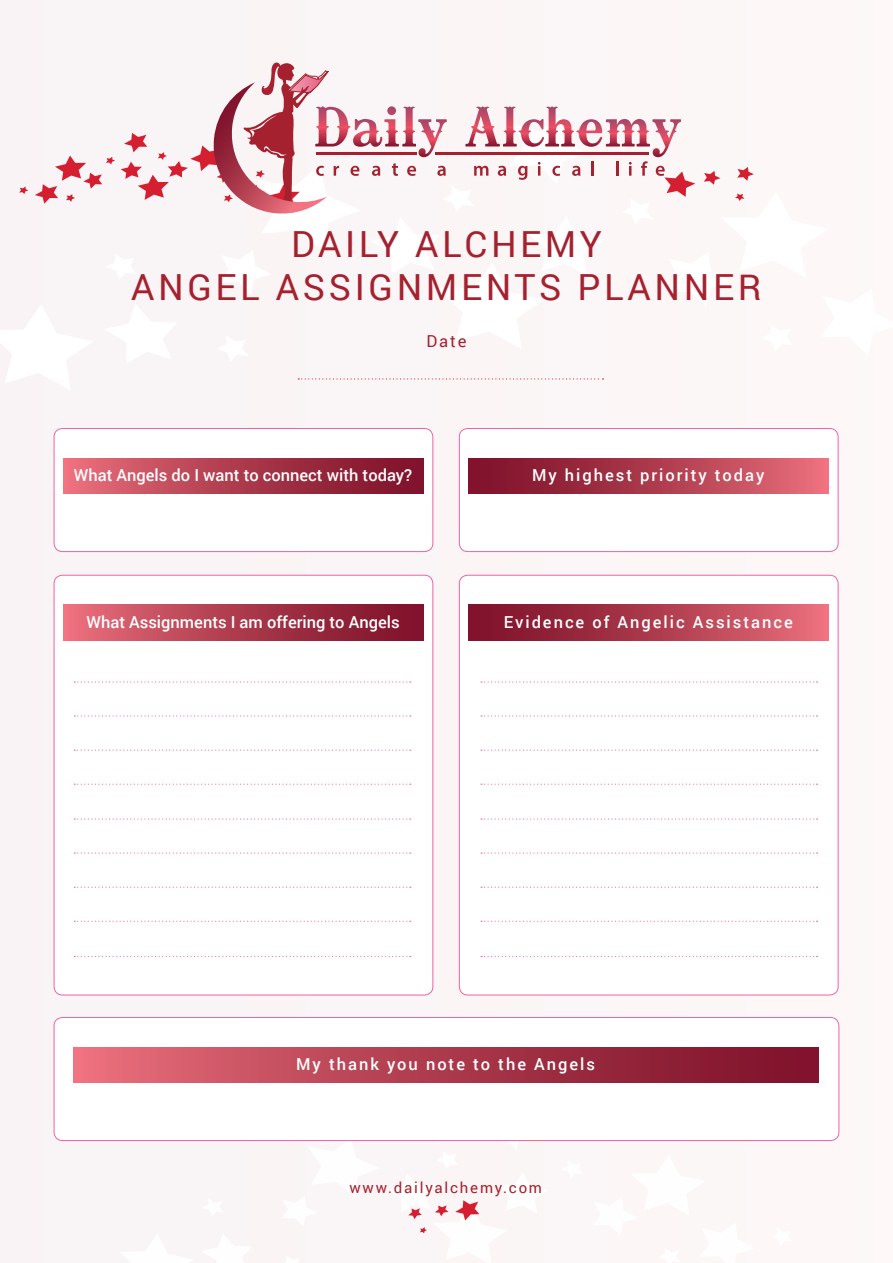
<style>
.page{position:relative;width:893px;height:1263px;background:#fbf5f6}
.page>*{position:absolute;margin:0;border:0;box-sizing:border-box;transform-origin:0 0}
.t1{font:36px/43.2px "Roboto";letter-spacing:.1em;color:#a5212f;text-align:center}
.t2{font:500 16.5px "Roboto";letter-spacing:.115em;color:#fff}
.t3{font:500 16.5px "Roboto";color:#fff}
.t4{font:16.5px "Roboto";color:#a5212f}
.t5{font:15px "Roboto";letter-spacing:.12em;color:#a5212f}
</style>
<div class="page">
<svg style="left:281px;top:1140px;width:99px;height:1px"></svg>
<svg style="left:386px;top:1140px;width:162px;height:94px"></svg>
<div style="left:54px;top:428px;width:379px;height:124px;background:#fff;border-radius:9px"></div>
<div style="left:54px;top:428px;width:379px;height:124px;border:1px solid #f063a4;border-radius:9px"></div>
<div style="left:54px;top:575px;width:379px;height:420px;background:#fff;border-radius:9px"></div>
<div style="left:54px;top:1017px;width:785px;height:123px;background:#fff;border-radius:9px"></div>
<div style="left:54px;top:1017px;width:785px;height:123px;border:1px solid #f063a4;border-radius:9px"></div>
<div style="left:459px;top:428px;width:379px;height:124px;background:#fff;border-radius:9px"></div>
<div style="left:459px;top:428px;width:379px;height:124px;border:1px solid #f063a4;border-radius:9px"></div>
<div style="left:459px;top:575px;width:379px;height:420px;background:#fff;border-radius:9px"></div>
<div style="left:63px;top:458px;width:360px;height:35px;background:linear-gradient(to right,#e76d79,#780c25)"></div>
<div style="left:63px;top:605px;width:360px;height:35px;background:linear-gradient(to right,#e76d79,#780c25)"></div>
<div style="left:73px;top:1047px;width:746px;height:35px;background:linear-gradient(to right,#e76d79,#770b24)"></div>
<div style="left:468px;top:458px;width:360px;height:35px;background:linear-gradient(to right,#770b24,#e66c79)"></div>
<div style="left:468px;top:605px;width:360px;height:35px;background:linear-gradient(to right,#770b24,#e66c79)"></div>
<svg style="left:74px;top:681px;width:337px;height:2px"></svg>
<svg style="left:74px;top:818px;width:337px;height:2px"></svg>
<svg style="left:74px;top:750px;width:337px;height:1px"></svg>
<svg style="left:74px;top:887px;width:337px;height:1px"></svg>
<svg style="left:74px;top:715px;width:337px;height:2px"></svg>
<svg style="left:74px;top:852px;width:337px;height:2px"></svg>
<svg style="left:74px;top:784px;width:337px;height:1px"></svg>
<svg style="left:74px;top:921px;width:337px;height:1px"></svg>
<svg style="left:74px;top:956px;width:337px;height:1px"></svg>
<svg style="left:481px;top:681px;width:337px;height:2px"></svg>
<svg style="left:481px;top:818px;width:337px;height:2px"></svg>
<svg style="left:481px;top:750px;width:337px;height:1px"></svg>
<svg style="left:481px;top:887px;width:337px;height:1px"></svg>
<svg style="left:481px;top:715px;width:337px;height:2px"></svg>
<svg style="left:481px;top:852px;width:337px;height:2px"></svg>
<svg style="left:481px;top:784px;width:337px;height:1px"></svg>
<svg style="left:481px;top:921px;width:337px;height:1px"></svg>
<svg style="left:481px;top:956px;width:337px;height:1px"></svg>
<svg style="left:19px;top:62px;width:735px;height:318px"></svg>
<hr style="left:316px;top:153px;width:100px;height:2px;background:#a5212f">
<hr style="left:435px;top:153px;width:214px;height:2px;background:#a5212f">
<p class="t1" style="left:131px;top:221px;width:632px">DAILY ALCHEMY<br>ANGEL ASSIGNMENTS PLANNER</p>
<p class="t4" style="left:426px;top:329px;width:42px">Date</p>
<p class="t3" style="left:74px;top:464px;width:340px">What Angels do I want to connect with today?</p>
<p class="t3" style="left:86px;top:610px;width:315px">What Assignments I am offering to Angels</p>
<p class="t2" style="left:532px;top:464px;width:234px">My highest priority today</p>
<p class="t2" style="left:504px;top:610px;width:290px">Evidence of Angelic Assistance</p>
<p class="t2" style="left:296px;top:1052px;width:300px">My thank you note to the Angels</p>
<p class="t5" style="left:349px;top:1177px;width:194px">www.dailyalchemy.com</p>
</div>
